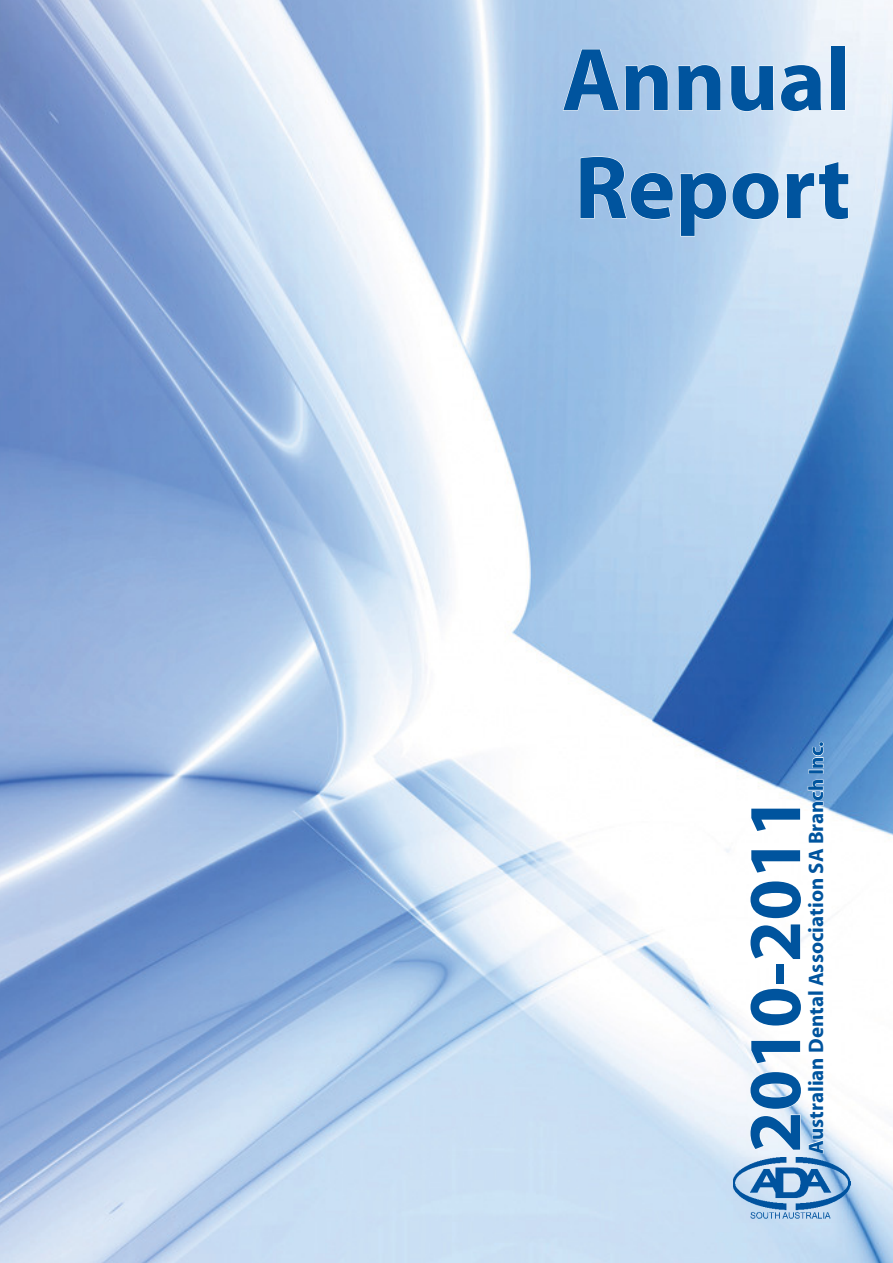
<style>
.page{position:relative;width:893px;height:1263px;background:#fff}
.page>*{position:absolute;margin:0;border:0;box-sizing:border-box;transform-origin:0 0}
.t1{font:700 90px/108px "Myriad";color:#00549e}
.t2{font:700 75px "Myriad";color:#00549e}
.t3{font:700 21px "Myriad";color:#00549e}
</style>
<div class="page">
<img style="left:0;top:0;width:892px;height:1263px">
<svg style="left:562px;top:45px;width:283px;height:67px;background:#c2d8ef"></svg>
<svg style="left:579px;top:156px;width:270px;height:81px;background:#bed6ef"></svg>
<svg style="left:749px;top:808px;width:52px;height:343px"></svg>
<img style="left:733px;top:1157px;width:117px;height:66px">
<svg style="left:807px;top:742px;width:17px;height:412px"></svg>
<h1 class="t1" style="left:562px;top:34px;width:290px">Annual<br>Report</h1>
<p class="t3" style="left:808px;top:1154px;width:413px;rotate:-90deg">Australian Dental Association SA Branch Inc.</p>
<h2 class="t2" style="left:746px;top:1153px;width:359px;rotate:-90deg">2010-2011</h2>
</div>
